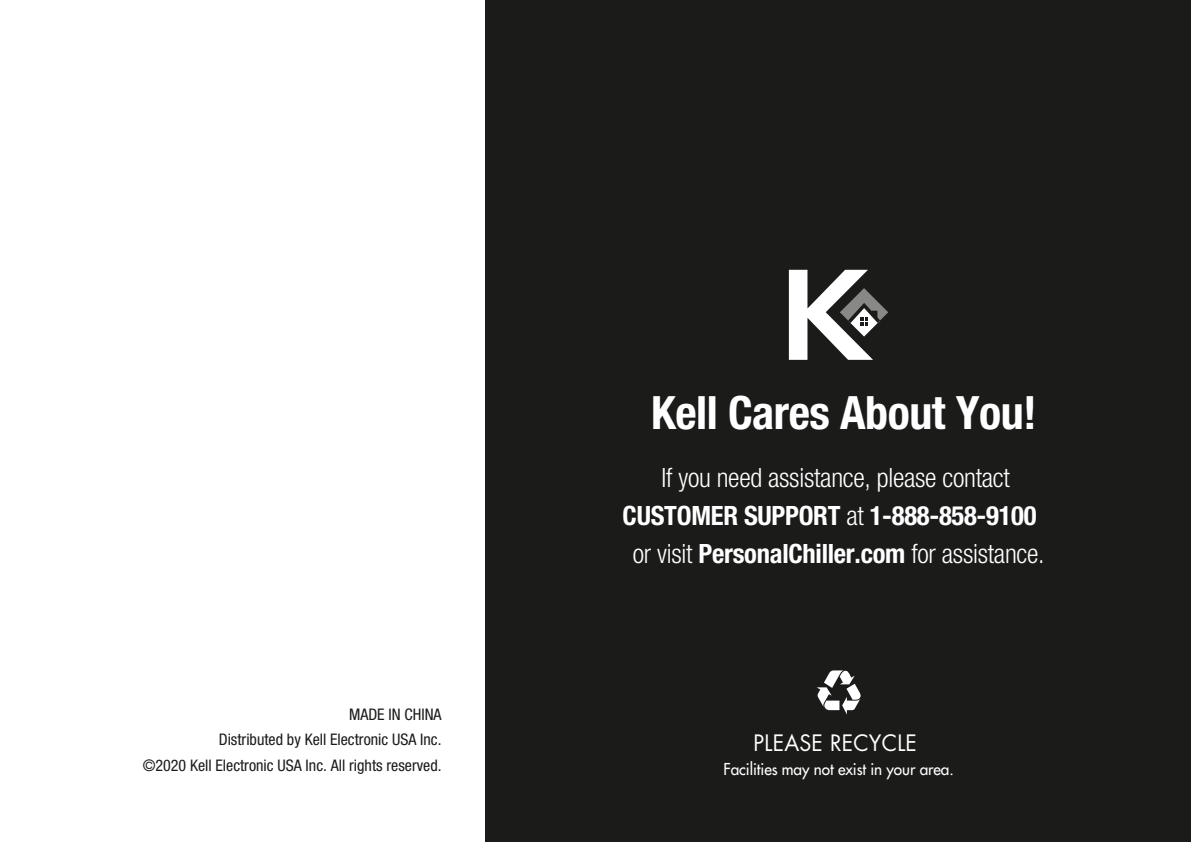
<style>
.page{position:relative;width:1191px;height:842px;background:#fff}
.page>*{position:absolute;margin:0;border:0;box-sizing:border-box;transform-origin:0 0}
.t1{font:700 condensed 46px "Helvetica Neue LT Std";letter-spacing:-.01em;color:#fff}
.t2{font:300 condensed 26.6px/38px "Helvetica Neue LT Std";letter-spacing:-.01em;color:#fff;text-align:center}
.t3{font:22px "Futura";letter-spacing:.01em;color:#fff}
.t4{font:condensed 16px/25.6px "Helvetica Neue LT Std";color:#1b1b1a;text-align:right}
.t5{font:16px "Futura";letter-spacing:-.005em;color:#fff;scale:.96 1}
.s1{font-weight:700}
</style>
<div class="page">
<div style="left:486px;top:0;width:705px;height:842px;background:#1b1b1a"></div>
<svg style="left:817px;top:670px;width:44px;height:44px"></svg>
<svg style="left:789px;top:270px;width:99px;height:90px"></svg>
<p class="t4" style="left:143px;top:701px;width:300px">MADE IN CHINA<br>Distributed by Kell Electronic USA Inc.<br>©2020 Kell Electronic USA Inc. All rights reserved.</p>
<h1 class="t1" style="left:651px;top:384px;width:387px">Kell Cares About You!</h1>
<p class="t2" style="left:622px;top:459px;width:423px">If you need assistance, please contact<br><span class="s1">CUSTOMER SUPPORT</span> at <span class="s1">1-888-858-9100 </span>or visit <span class="s1">PersonalChiller.com</span> for assistance.</p>
<p class="t3" style="left:753px;top:728px;width:165px">PLEASE RECYCLE</p>
<p class="t5" style="left:723px;top:759px;width:241px">Facilities may not exist in your area.</p>
</div>
